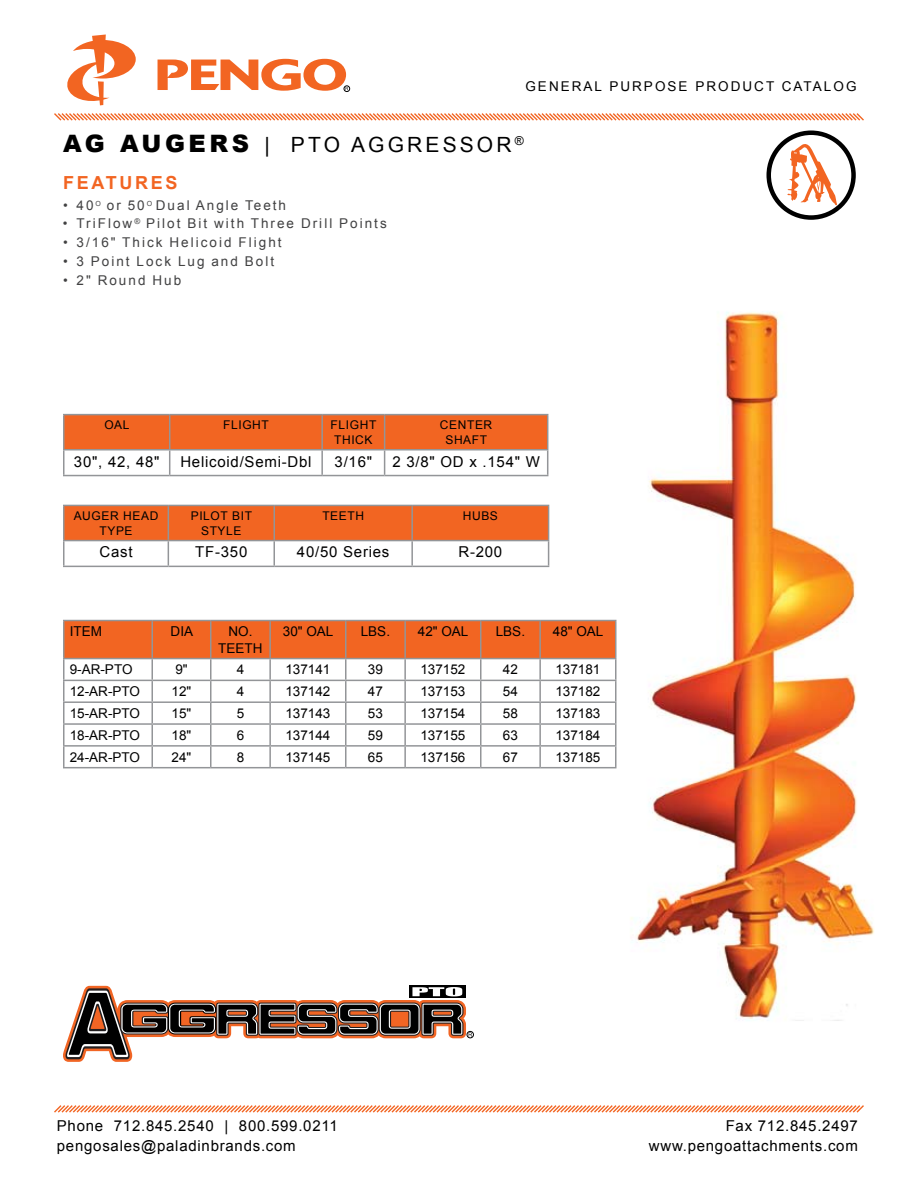
<style>
.page{position:relative;width:918px;height:1188px;background:#fff}
.page>*{position:absolute;margin:0;border:0;box-sizing:border-box;transform-origin:0 0}
.t1{font:21px "Arial";letter-spacing:.15em;color:#000}
.t2{font:700 18px "Arial";letter-spacing:.15em;color:#f26522}
.t3{font:15px "Arial";letter-spacing:.05em;color:#000}
.t4{font:13.65px "Arial";color:#000}
.t5{font:13.5px/16.2px "Arial";color:#000;text-align:center}
.t6{font:13.5px "Arial";letter-spacing:.15em;color:#414142}
.t7{font:13.5px "Arial";letter-spacing:.15em;color:#000}
.t8{font:12px/14.4px "Arial";letter-spacing:.05em;color:#000;text-align:center}
.s1{font-weight:900;font-size:24px}
</style>
<div class="page">
<svg style="left:54px;top:1105px;width:810px;height:8px"></svg>
<svg style="left:54px;top:34px;width:810px;height:87px"></svg>
<svg style="left:769px;top:133px;width:85px;height:85px"></svg>
<div style="left:766px;top:130px;width:90px;height:90px;border:4px solid #000;border-radius:50%"></div>
<svg style="left:787px;top:144px;width:50px;height:61px"></svg>
<img style="left:614px;top:311px;width:260px;height:710px">
<hr style="left:63px;top:414px;width:107px;height:1px;background:#939598">
<hr style="left:170px;top:414px;width:152px;height:1px;background:#939598">
<hr style="left:322px;top:414px;width:63px;height:1px;background:#939598">
<hr style="left:385px;top:414px;width:163px;height:1px;background:#939598">
<svg style="left:63px;top:415px;width:485px;height:60px"></svg>
<hr style="left:63px;top:475px;width:107px;height:1px;background:#939598">
<hr style="left:170px;top:475px;width:152px;height:1px;background:#939598">
<hr style="left:322px;top:475px;width:63px;height:1px;background:#939598">
<hr style="left:385px;top:475px;width:163px;height:1px;background:#939598">
<svg style="left:63px;top:505px;width:486px;height:61px"></svg>
<hr style="left:63px;top:566px;width:105px;height:1px;background:#939598">
<hr style="left:168px;top:566px;width:106px;height:1px;background:#939598">
<hr style="left:274px;top:566px;width:138px;height:1px;background:#939598">
<hr style="left:412px;top:566px;width:137px;height:1px;background:#939598">
<hr style="left:63px;top:620px;width:89px;height:1px;background:#939598">
<hr style="left:152px;top:620px;width:59px;height:1px;background:#939598">
<hr style="left:211px;top:620px;width:59px;height:1px;background:#939598">
<hr style="left:270px;top:620px;width:76px;height:1px;background:#939598">
<hr style="left:346px;top:620px;width:59px;height:1px;background:#939598">
<hr style="left:405px;top:620px;width:76px;height:1px;background:#939598">
<hr style="left:481px;top:620px;width:59px;height:1px;background:#939598">
<hr style="left:540px;top:620px;width:77px;height:1px;background:#939598">
<hr style="left:615px;top:621px;width:2px;height:37px;background:#939598">
<hr style="left:540px;top:658px;width:77px;height:1px;background:#939598">
<hr style="left:615px;top:659px;width:2px;height:21px;background:#939598">
<hr style="left:540px;top:680px;width:77px;height:1px;background:#939598">
<hr style="left:615px;top:681px;width:2px;height:20px;background:#939598">
<hr style="left:540px;top:701px;width:77px;height:2px;background:#939598">
<hr style="left:615px;top:703px;width:2px;height:20px;background:#939598">
<hr style="left:540px;top:723px;width:77px;height:2px;background:#939598">
<hr style="left:615px;top:725px;width:2px;height:20px;background:#939598">
<svg style="left:63px;top:621px;width:553px;height:146px"></svg>
<hr style="left:211px;top:745px;width:59px;height:2px;background:#939598">
<hr style="left:210px;top:747px;width:2px;height:20px;background:#939598">
<hr style="left:270px;top:745px;width:76px;height:2px;background:#939598">
<hr style="left:269px;top:747px;width:2px;height:20px;background:#939598">
<hr style="left:346px;top:745px;width:59px;height:2px;background:#939598">
<hr style="left:345px;top:747px;width:2px;height:20px;background:#939598">
<hr style="left:405px;top:745px;width:76px;height:2px;background:#939598">
<hr style="left:404px;top:747px;width:2px;height:20px;background:#939598">
<hr style="left:481px;top:745px;width:59px;height:2px;background:#939598">
<hr style="left:480px;top:747px;width:2px;height:20px;background:#939598">
<hr style="left:540px;top:745px;width:77px;height:2px;background:#939598">
<hr style="left:539px;top:747px;width:2px;height:20px;background:#939598">
<hr style="left:615px;top:747px;width:2px;height:20px;background:#939598">
<hr style="left:63px;top:767px;width:89px;height:1px;background:#939598">
<hr style="left:152px;top:767px;width:59px;height:1px;background:#939598">
<hr style="left:211px;top:767px;width:59px;height:1px;background:#939598">
<hr style="left:270px;top:767px;width:76px;height:1px;background:#939598">
<hr style="left:346px;top:767px;width:59px;height:1px;background:#939598">
<hr style="left:405px;top:767px;width:76px;height:1px;background:#939598">
<hr style="left:481px;top:767px;width:59px;height:1px;background:#939598">
<hr style="left:540px;top:767px;width:77px;height:1px;background:#939598">
<div style="left:467px;top:1031px;width:7px;height:7px;border:1px solid #010101;border-radius:50%"></div>
<svg style="left:63px;top:986px;width:409px;height:76px"></svg>
<p class="t7" style="left:525px;top:77px;width:333px">GENERAL PURPOSE PRODUCT CATALOG</p>
<h1 class="t1" style="left:63px;top:131px;width:462px"><span class="s1">AG AUGERS</span> | PTO AGGRESSOR<sup>®</sup></h1>
<h2 class="t2" style="left:63px;top:170px;width:116px">FEATURES</h2>
<p class="t6" style="left:63px;top:196px;width:225px">• 40 <sup>O</sup> or 50 <sup>O</sup> Dual Angle Teeth</p>
<p class="t6" style="left:63px;top:215px;width:325px">• TriFlow<sup>®</sup> Pilot Bit with Three Drill Points</p>
<p class="t6" style="left:63px;top:234px;width:220px">• 3/16" Thick Helicoid Flight</p>
<p class="t6" style="left:63px;top:252px;width:213px">• 3 Point Lock Lug and Bolt</p>
<p class="t6" style="left:63px;top:271px;width:120px">• 2" Round Hub</p>
<p class="t8" style="left:104px;top:418px;width:27px">OAL</p>
<p class="t8" style="left:223px;top:418px;width:47px">FLIGHT</p>
<p class="t8" style="left:331px;top:418px;width:47px;text-align:left">FLIGHT<br>THICK</p>
<p class="t8" style="left:440px;top:418px;width:54px">CENTER<br>SHAFT</p>
<p class="t3" style="left:74px;top:452px;width:87px">30", 42, 48"</p>
<p class="t3" style="left:180px;top:452px;width:133px">Helicoid/Semi-Dbl</p>
<p class="t3" style="left:335px;top:452px;width:39px">3/16"</p>
<p class="t3" style="left:392px;top:452px;width:149px">2 3/8" OD x .154" W</p>
<p class="t8" style="left:74px;top:509px;width:86px">AUGER HEAD<br>TYPE</p>
<p class="t8" style="left:191px;top:509px;width:63px">PILOT BIT<br>STYLE</p>
<p class="t8" style="left:322px;top:509px;width:43px">TEETH</p>
<p class="t8" style="left:463px;top:509px;width:37px">HUBS</p>
<p class="t3" style="left:100px;top:542px;width:35px">Cast</p>
<p class="t3" style="left:195px;top:542px;width:54px">TF-350</p>
<p class="t3" style="left:297px;top:542px;width:94px">40/50 Series</p>
<p class="t3" style="left:458px;top:542px;width:45px">R-200</p>
<p class="t4" style="left:70px;top:623px;width:34px">ITEM</p>
<p class="t4" style="left:171px;top:623px;width:24px">DIA</p>
<p class="t5" style="left:218px;top:624px;width:46px">NO.<br>TEETH</p>
<p class="t5" style="left:283px;top:624px;width:52px">30" OAL</p>
<p class="t5" style="left:361px;top:624px;width:31px">LBS.</p>
<p class="t5" style="left:418px;top:624px;width:52px">42" OAL</p>
<p class="t5" style="left:496px;top:624px;width:31px">LBS.</p>
<p class="t5" style="left:553px;top:624px;width:52px">48" OAL</p>
<p class="t5" style="left:70px;top:662px;width:64px">9-AR-PTO</p>
<p class="t5" style="left:175px;top:662px;width:14px">9"</p>
<p class="t5" style="left:237px;top:662px;width:9px">4</p>
<p class="t5" style="left:285px;top:662px;width:47px">137141</p>
<p class="t5" style="left:368px;top:662px;width:17px">39</p>
<p class="t5" style="left:420px;top:662px;width:47px">137152</p>
<p class="t5" style="left:503px;top:662px;width:17px">42</p>
<p class="t5" style="left:555px;top:662px;width:47px">137181</p>
<p class="t5" style="left:70px;top:684px;width:72px">12-AR-PTO</p>
<p class="t5" style="left:172px;top:684px;width:21px">12"</p>
<p class="t5" style="left:237px;top:684px;width:9px">4</p>
<p class="t5" style="left:285px;top:684px;width:47px">137142</p>
<p class="t5" style="left:368px;top:684px;width:17px">47</p>
<p class="t5" style="left:420px;top:684px;width:47px">137153</p>
<p class="t5" style="left:503px;top:684px;width:17px">54</p>
<p class="t5" style="left:555px;top:684px;width:47px">137182</p>
<p class="t5" style="left:70px;top:705px;width:72px">15-AR-PTO</p>
<p class="t5" style="left:172px;top:705px;width:21px">15"</p>
<p class="t5" style="left:237px;top:705px;width:9px">5</p>
<p class="t5" style="left:285px;top:705px;width:47px">137143</p>
<p class="t5" style="left:368px;top:705px;width:17px">53</p>
<p class="t5" style="left:420px;top:705px;width:47px">137154</p>
<p class="t5" style="left:503px;top:705px;width:17px">58</p>
<p class="t5" style="left:555px;top:705px;width:47px">137183</p>
<p class="t5" style="left:70px;top:727px;width:72px">18-AR-PTO</p>
<p class="t5" style="left:172px;top:727px;width:21px">18"</p>
<p class="t5" style="left:237px;top:727px;width:9px">6</p>
<p class="t5" style="left:285px;top:727px;width:47px">137144</p>
<p class="t5" style="left:368px;top:727px;width:17px">59</p>
<p class="t5" style="left:420px;top:727px;width:47px">137155</p>
<p class="t5" style="left:503px;top:727px;width:17px">63</p>
<p class="t5" style="left:555px;top:727px;width:47px">137184</p>
<p class="t5" style="left:70px;top:749px;width:72px">24-AR-PTO</p>
<p class="t5" style="left:172px;top:749px;width:21px">24"</p>
<p class="t5" style="left:237px;top:749px;width:9px">8</p>
<p class="t5" style="left:285px;top:749px;width:47px">137145</p>
<p class="t5" style="left:368px;top:749px;width:17px">65</p>
<p class="t5" style="left:420px;top:749px;width:47px">137156</p>
<p class="t5" style="left:503px;top:749px;width:17px">67</p>
<p class="t5" style="left:555px;top:749px;width:47px">137185</p>
<p class="t3" style="left:57px;top:1116px;width:282px">Phone 712.845.2540 | 800.599.0211</p>
<p class="t3" style="left:726px;top:1116px;width:134px">Fax 712.845.2497</p>
<p class="t3" style="left:57px;top:1136px;width:240px">pengosales@paladinbrands.com</p>
<p class="t3" style="left:649px;top:1136px;width:210px">www.pengoattachments.com</p>
</div>
